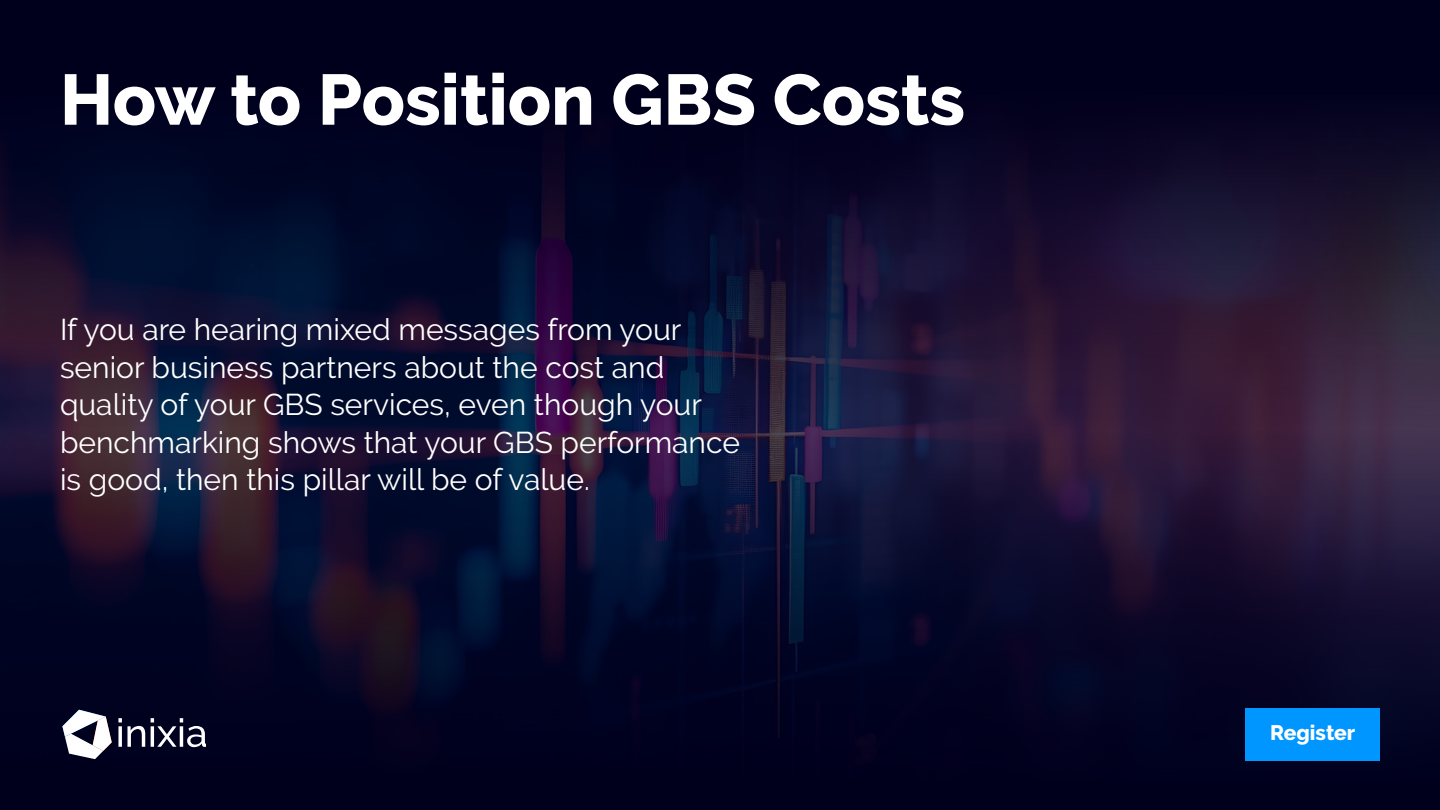
<style>
.page{position:relative;width:1440px;height:810px;background:#00001d}
.page>*{position:absolute;margin:0;border:0;box-sizing:border-box;transform-origin:0 0}
.t1{font:800 71.25px "Raleway";color:#fff}
.t2{font:30px/37.5px "Raleway";color:#fff}
.t3{font:800 21px "Raleway";color:#fff}
</style>
<div class="page">
<img style="left:0;top:132px;width:1440px;height:628px">
<div style="left:1245px;top:708px;width:135px;height:53px;background:#0096ff"></div>
<svg style="left:118px;top:718px;width:27px;height:29px"></svg>
<svg style="left:151px;top:718px;width:55px;height:29px"></svg>
<svg style="left:62px;top:710px;width:50px;height:49px"></svg>
<h1 class="t1" style="left:60px;top:59px;width:906px">How to Position GBS Costs</h1>
<p class="t2" style="left:60px;top:311px;width:682px">If you are hearing mixed messages from your senior business partners about the cost and quality of your GBS services, even though your benchmarking shows that your GBS performance is good, then this pillar will be of value.</p>
<p class="t3" style="left:1270px;top:721px;width:87px">Register</p>
</div>
